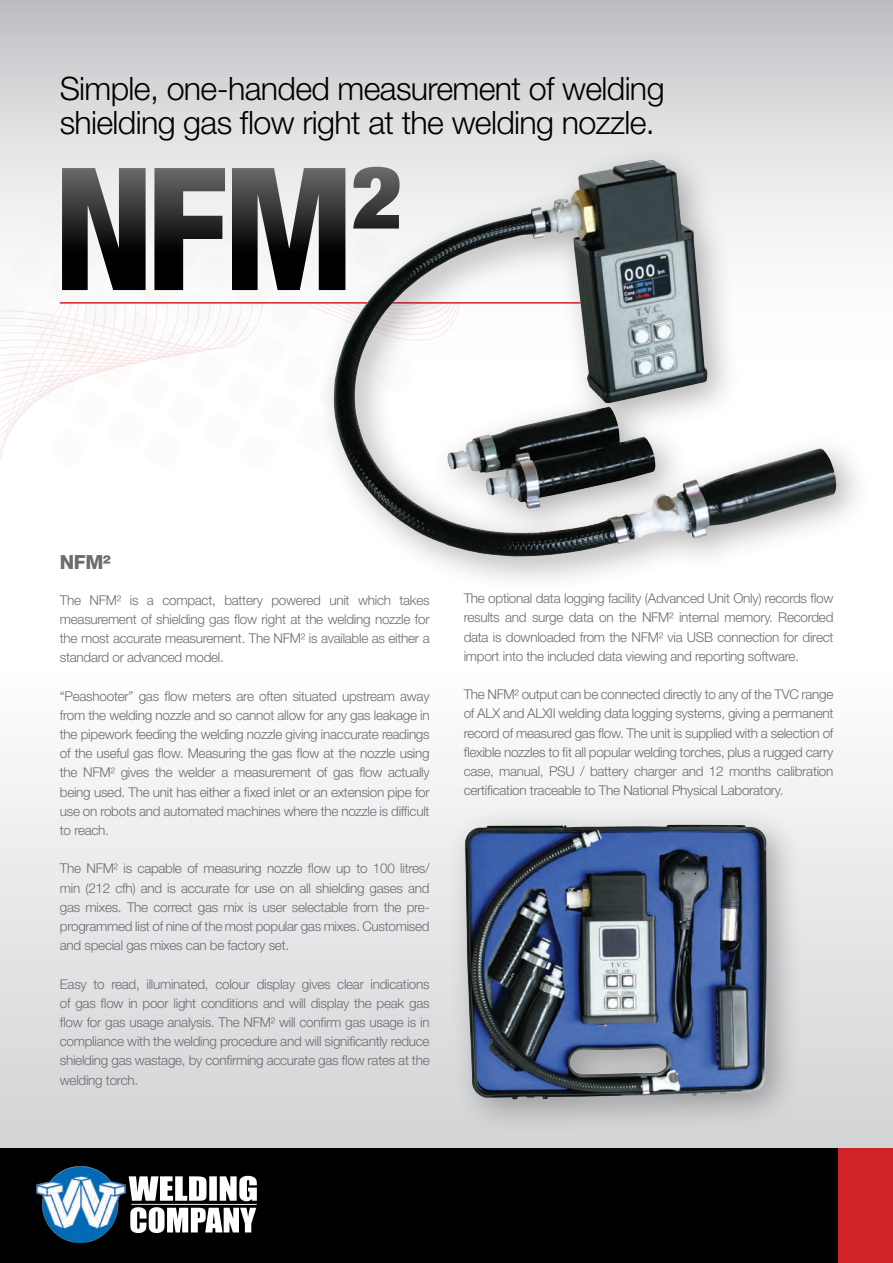
<style>
.page{position:relative;width:893px;height:1263px;background:#fff}
.page>*{position:absolute;margin:0;border:0;box-sizing:border-box;transform-origin:0 0}
.t1{font:300 32.25px/33.3px "Helvetica Neue LT Std";letter-spacing:-.02em;color:#000}
.t2{font:800 19.5px "Helvetica Neue LT Std";color:#6c6d70}
.t3{font:300 13.5px/19.2px "Helvetica Neue LT Std";letter-spacing:-.02em;color:#6c6d70;text-align:justify}
</style>
<div class="page">
<div style="left:0;top:0;width:893px;height:409px;background:linear-gradient(to bottom,#c7c8cb,#fff)"></div>
<svg style="left:0;top:768px;width:893px;height:380px"></svg>
<div style="left:0;top:1148px;width:893px;height:115px;background:#000"></div>
<div style="left:839px;top:1148px;width:54px;height:115px;background:#d1232a"></div>
<svg style="left:0;top:167px;width:296px;height:293px"></svg>
<img style="left:296px;top:106px;width:582px;height:474px">
<div style="left:446px;top:806px;width:358px;height:329px;background:#231f20;opacity:.35"></div>
<img style="left:448px;top:819px;width:336px;height:285px">
<img style="left:37px;top:1166px;width:220px;height:76px">
<h1 class="t1" style="left:60px;top:72px;width:607px">Simple, one-handed measurement of welding shielding gas flow right at the welding nozzle.</h1>
<p class="t2" style="left:60px;top:550px;width:52px">NFM²</p>
<p class="t3" style="left:60px;top:590px;width:371px">The NFM² is a compact, battery powered unit which takes measurement of shielding gas flow right at the welding nozzle for the most accurate measurement. The NFM² is available as either a standard or advanced model.</p>
<p class="t3" style="left:60px;top:686px;width:371px">“Peashooter” gas flow meters are often situated upstream away from the welding nozzle and so cannot allow for any gas leakage in the pipework feeding the welding nozzle giving inaccurate readings of the useful gas flow. Measuring the gas flow at the nozzle using the NFM² gives the welder a measurement of gas flow actually being used. The unit has either a fixed inlet or an extension pipe for use on robots and automated machines where the nozzle is difficult to reach.</p>
<p class="t3" style="left:60px;top:859px;width:371px">The NFM² is capable of measuring nozzle flow up to 100 litres/ min (212 cfh) and is accurate for use on all shielding gases and gas mixes. The correct gas mix is user selectable from the pre&shy;programmed list of nine of the most popular gas mixes. Customised and special gas mixes can be factory set.</p>
<p class="t3" style="left:60px;top:974px;width:371px">Easy to read, illuminated, colour display gives clear indications of gas flow in poor light conditions and will display the peak gas flow for gas usage analysis. The NFM² will confirm gas usage is in compliance with the welding procedure and will significantly reduce shielding gas wastage, by confirming accurate gas flow rates at the welding torch.</p>
<p class="t3" style="left:464px;top:588px;width:371px">The optional data logging facility (Advanced Unit Only) records flow results and surge data on the NFM² internal memory. Recorded data is downloaded from the NFM² via USB connection for direct import into the included data viewing and reporting software.</p>
<p class="t3" style="left:464px;top:684px;width:371px">The NFM² output can be connected directly to any of the TVC range of ALX and ALXII welding data logging systems, giving a permanent record of measured gas flow. The unit is supplied with a selection of flexible nozzles to fit all popular welding torches, plus a rugged carry case, manual, PSU / battery charger and 12 months calibration certification traceable to The National Physical Laboratory.</p>
</div>
